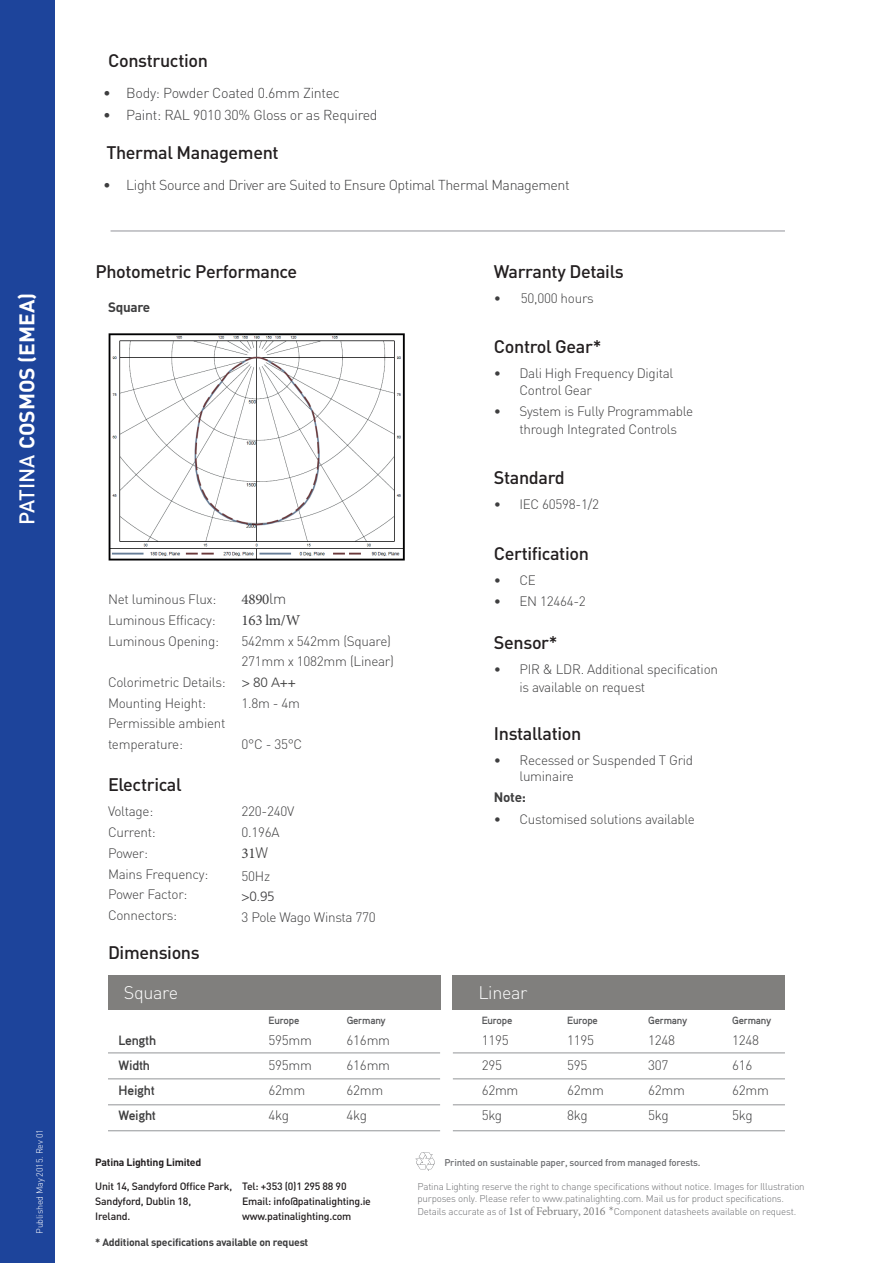
<style>
.page{position:relative;width:893px;height:1263px;background:#fff}
.page>*{position:absolute;margin:0;border:0;box-sizing:border-box;transform-origin:0 0}
.t1{font:700 21px "DIN";color:#fff}
.t2{font:500 18px "DIN";letter-spacing:-.02em;color:#231f20}
.t3{font:300 18px "DIN";letter-spacing:-.02em;color:#fff}
.t4{font:15px "Minion Pro";letter-spacing:-.02em;color:#3e3e3f}
.t5{font:300 14.25px "DIN";letter-spacing:-.03em;color:#3e3e3f}
.t6{font:300 13.5px/20.7px "DIN";letter-spacing:-.02em;color:#3e3e3f}
.t7{font:700 13.5px "Aaux Pro";letter-spacing:-.02em;color:#3e3e3f}
.t8{font:700 13.5px "DIN";letter-spacing:-.02em;color:#3e3e3f}
.t9{font:300 13.5px "Frutiger";color:#414042}
.t10{font:500 10.5px/15px "DIN";letter-spacing:-.02em;color:#231f20}
.t11{font:700 10.5px "DIN";letter-spacing:-.02em;color:#3e3e3f}
.t12{font:700 10.5px "Aaux Pro";letter-spacing:-.02em;color:#57585a}
.t13{font:700 10.5px "DIN";letter-spacing:-.02em;color:#231f20}
.t14{font:300 9.75px/12px "DIN";letter-spacing:-.02em;color:#6c6d70}
.t15{font:500 9.75px "DIN";letter-spacing:-.02em;color:#6c6d70}
.t16{font:300 9px "DIN";letter-spacing:-.02em;color:#fff}
.s1{font-weight:500}
.s2{font-family:"DIN";font-weight:300}
.s3{font-family:"Frutiger";color:#404040}
.s4{font-family:"Minion Pro";font-weight:400;font-size:12px;color:#808080}
.s5{font-size:12px;color:#808080}
</style>
<div class="page">
<div style="left:0;top:0;width:54px;height:1263px;background:#1d449b"></div>
<svg style="left:415px;top:1152px;width:20px;height:19px"></svg>
<hr style="left:111px;top:230px;width:674px;height:2px;background:#b6b7bb">
<img style="left:108px;top:333px;width:297px;height:227px">
<hr style="left:108px;top:1052px;width:332px;height:1px;background:#939598">
<hr style="left:108px;top:1078px;width:332px;height:1px;background:#939598">
<hr style="left:108px;top:1104px;width:332px;height:1px;background:#939598">
<hr style="left:108px;top:1130px;width:332px;height:1px;background:#939598">
<hr style="left:453px;top:1052px;width:332px;height:1px;background:#939598">
<hr style="left:453px;top:1078px;width:332px;height:1px;background:#939598">
<hr style="left:453px;top:1104px;width:332px;height:1px;background:#939598">
<hr style="left:453px;top:1130px;width:332px;height:1px;background:#939598">
<div style="left:108px;top:975px;width:332px;height:34px;background:#807f7d"></div>
<div style="left:453px;top:975px;width:332px;height:34px;background:#807f7d"></div>
<h1 class="t1" style="left:13px;top:525px;width:234px;rotate:-90deg"><span class="s1">PATINA</span> COSMOS (EMEA)</h1>
<p class="t16" style="left:34px;top:1234px;width:106px;rotate:-90deg">Published May 2015. Rev 01</p>
<h2 class="t2" style="left:108px;top:49px;width:101px">Construction</h2>
<p class="t5" style="left:103px;top:84px;width:238px">• Body: Powder Coated 0.6mm Zintec</p>
<p class="t5" style="left:103px;top:106px;width:276px">• Paint: RAL 9010 30% Gloss or as Required</p>
<h2 class="t2" style="left:106px;top:141px;width:174px">Thermal Management</h2>
<p class="t5" style="left:103px;top:176px;width:468px">• Light Source and Driver are Suited to Ensure Optimal Thermal Management</p>
<h2 class="t2" style="left:95px;top:260px;width:203px">Photometric Performance</h2>
<p class="t8" style="left:108px;top:298px;width:44px">Square</p>
<p class="t6" style="left:108px;top:589px;width:110px">Net luminous Flux:</p>
<p class="t4" style="left:242px;top:590px;width:46px">4890<span class="s2">lm</span></p>
<p class="t6" style="left:108px;top:610px;width:109px">Luminous Efficacy:</p>
<p class="t4" style="left:242px;top:610px;width:60px">163 lm/W</p>
<p class="t6" style="left:108px;top:630px;width:113px">Luminous Opening:</p>
<p class="t6" style="left:242px;top:631px;width:154px;line-height:19.6px">542mm x 542mm (Square)<br>271mm x 1082mm (Linear)</p>
<p class="t6" style="left:108px;top:671px;width:189px">Colorimetric Details: <span class="s3">&gt; 80 A++<br></span>Mounting Height:</p>
<p class="t6" style="left:242px;top:692px;width:60px">1.8m - 4m</p>
<p class="t6" style="left:108px;top:713px;width:119px">Permissible ambient temperature:</p>
<p class="t6" style="left:242px;top:733px;width:62px">0°C - 35°C</p>
<h2 class="t2" style="left:108px;top:773px;width:75px">Electrical</h2>
<p class="t6" style="left:108px;top:801px;width:102px">Voltage:<br>Current:<br>Power:<br>Mains Frequency:<br>Power Factor:<br>Connectors:</p>
<p class="t6" style="left:242px;top:801px;width:54px">220-240V<br>0.196A</p>
<p class="t4" style="left:242px;top:843px;width:28px">31<span class="s2">W</span></p>
<p class="t6" style="left:242px;top:865px;width:30px">50Hz</p>
<p class="t9" style="left:242px;top:889px;width:35px">&gt;0.95</p>
<p class="t6" style="left:242px;top:907px;width:136px">3 Pole Wago Winsta 770</p>
<h2 class="t2" style="left:108px;top:941px;width:93px">Dimensions</h2>
<h2 class="t2" style="left:494px;top:260px;width:132px">Warranty Details</h2>
<p class="t6" style="left:494px;top:287px;width:101px">• 50,000 hours</p>
<h2 class="t2" style="left:494px;top:335px;width:109px">Control Gear*</h2>
<p class="t6" style="left:519px;top:365px;width:155px;line-height:16.5px;text-indent:-26px">• Dali High Frequency Digital<br>Control Gear</p>
<p class="t6" style="left:519px;top:402px;width:175px;line-height:18px;text-indent:-26px">• System is Fully Programmable through Integrated Controls</p>
<h2 class="t2" style="left:494px;top:466px;width:72px">Standard</h2>
<p class="t6" style="left:494px;top:494px;width:107px">• IEC 60598-1/2</p>
<h2 class="t2" style="left:494px;top:542px;width:97px">Certification</h2>
<p class="t6" style="left:494px;top:570px;width:44px">• CE</p>
<p class="t6" style="left:494px;top:591px;width:93px">• EN 12464-2</p>
<h2 class="t2" style="left:494px;top:631px;width:65px">Sensor*</h2>
<p class="t6" style="left:519px;top:660px;width:200px;line-height:18px;text-indent:-26px">• PIR &amp; LDR. Additional specification is available on request</p>
<h2 class="t2" style="left:494px;top:722px;width:89px">Installation</h2>
<p class="t6" style="left:519px;top:751px;width:175px;line-height:16.5px;text-indent:-26px">• Recessed or Suspended T Grid luminaire</p>
<p class="t8" style="left:494px;top:788px;width:34px">Note:</p>
<p class="t6" style="left:494px;top:809px;width:203px">• Customised solutions available</p>
<h2 class="t3" style="left:124px;top:981px;width:56px">Square</h2>
<h2 class="t3" style="left:478px;top:981px;width:51px">Linear</h2>
<p class="t12" style="left:269px;top:1013px;width:32px">Europe</p>
<p class="t12" style="left:347px;top:1013px;width:41px">Germany</p>
<p class="t12" style="left:482px;top:1013px;width:32px">Europe</p>
<p class="t12" style="left:567px;top:1013px;width:32px">Europe</p>
<p class="t12" style="left:648px;top:1013px;width:41px">Germany</p>
<p class="t12" style="left:732px;top:1013px;width:41px">Germany</p>
<p class="t7" style="left:119px;top:1031px;width:39px">Length</p>
<p class="t6" style="left:269px;top:1029px;width:45px">595mm</p>
<p class="t6" style="left:347px;top:1029px;width:45px">616mm</p>
<p class="t6" style="left:482px;top:1029px;width:28px">1195</p>
<p class="t6" style="left:567px;top:1029px;width:28px">1195</p>
<p class="t6" style="left:648px;top:1029px;width:28px">1248</p>
<p class="t6" style="left:732px;top:1029px;width:28px">1248</p>
<p class="t7" style="left:119px;top:1056px;width:33px">Width</p>
<p class="t6" style="left:269px;top:1054px;width:45px">595mm</p>
<p class="t6" style="left:347px;top:1054px;width:45px">616mm</p>
<p class="t6" style="left:482px;top:1054px;width:22px">295</p>
<p class="t6" style="left:567px;top:1054px;width:22px">595</p>
<p class="t6" style="left:648px;top:1054px;width:22px">307</p>
<p class="t6" style="left:732px;top:1054px;width:22px">616</p>
<p class="t7" style="left:119px;top:1082px;width:38px">Height</p>
<p class="t6" style="left:269px;top:1080px;width:38px">62mm</p>
<p class="t6" style="left:347px;top:1080px;width:38px">62mm</p>
<p class="t6" style="left:482px;top:1080px;width:38px">62mm</p>
<p class="t6" style="left:567px;top:1080px;width:38px">62mm</p>
<p class="t6" style="left:648px;top:1080px;width:38px">62mm</p>
<p class="t6" style="left:732px;top:1080px;width:38px">62mm</p>
<p class="t7" style="left:119px;top:1107px;width:39px">Weight</p>
<p class="t6" style="left:269px;top:1105px;width:22px">4kg</p>
<p class="t6" style="left:347px;top:1105px;width:22px">4kg</p>
<p class="t6" style="left:482px;top:1105px;width:22px">5kg</p>
<p class="t6" style="left:567px;top:1105px;width:22px">8kg</p>
<p class="t6" style="left:648px;top:1105px;width:22px">5kg</p>
<p class="t6" style="left:732px;top:1105px;width:22px">5kg</p>
<p class="t13" style="left:95px;top:1155px;width:108px">Patina Lighting Limited</p>
<p class="t10" style="left:95px;top:1178px;width:138px">Unit 14, Sandyford Office Park,<br>Sandyford, Dublin 18,<br>Ireland.</p>
<p class="t15" style="left:444px;top:1156px;width:258px">Printed on sustainable paper, sourced from managed forests.</p>
<p class="t10" style="left:242px;top:1178px;width:130px">Tel: +353 (0)1 295 88 90<br>Email: info@patinalighting.ie www.patinalighting.com</p>
<p class="t14" style="left:418px;top:1180px;width:389px">Patina Lighting reserve the right to change specifications without notice. Images for Illustration purposes only. Please refer to www.patinalighting.com. Mail us for product specifications.</p>
<p class="t14" style="left:418px;top:1205px;width:380px">Details accurate as of <span class="s4">1st of February, 2016</span> <span class="s5">*</span>Component datasheets available on request.</p>
<p class="t11" style="left:95px;top:1235px;width:215px">* Additional specifications available on request</p>
</div>
